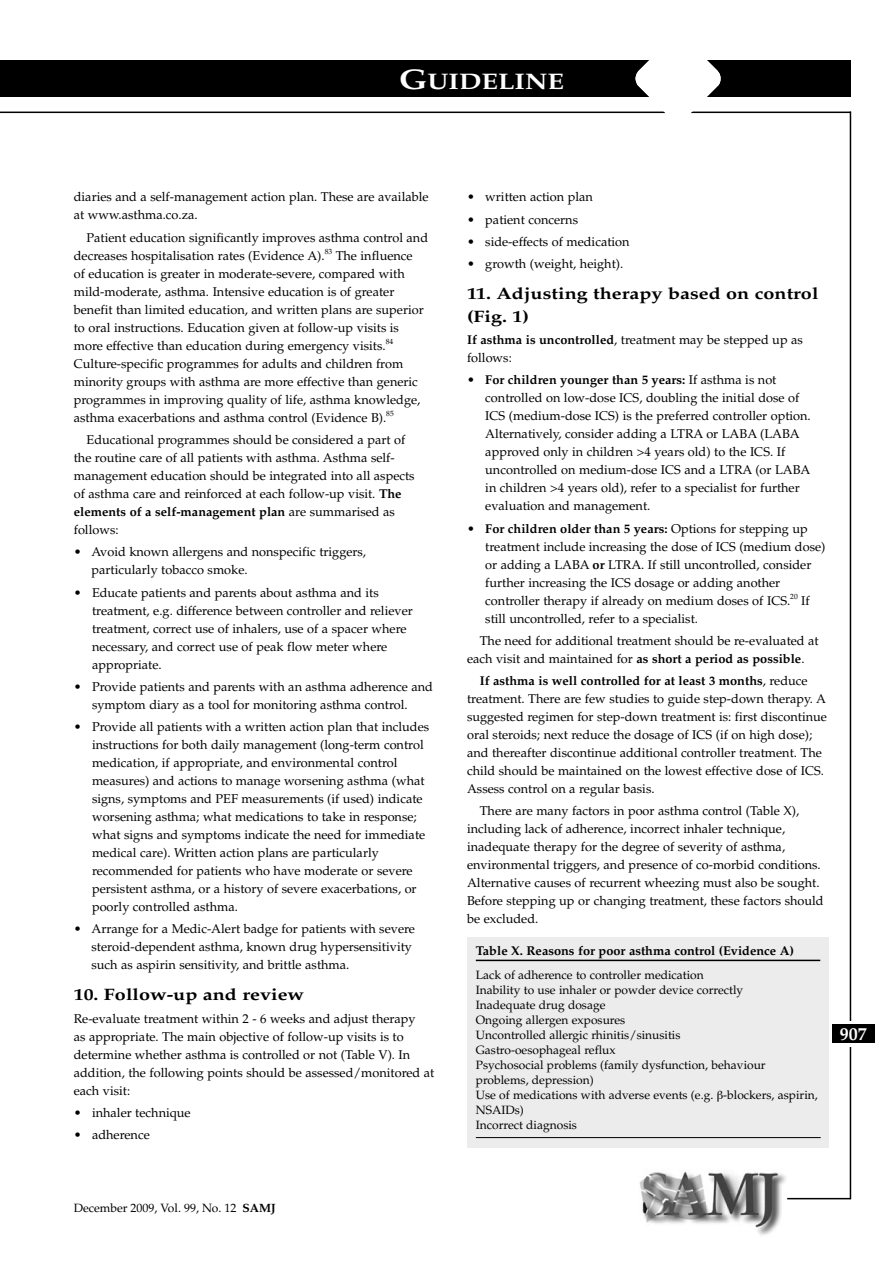
<style>
.page{position:relative;width:893px;height:1263px;background:#fff}
.page>*{position:absolute;margin:0;border:0;box-sizing:border-box;transform-origin:0 0}
.t1{font:700 22.5px "Palatino";color:#fff;scale:1.2 1}
.t2{font:700 18px "Palatino";color:#fff}
.t3{font:700 16.5px/22.5px "Palatino";color:#000;scale:1.2 1}
.t4{font:12.75px/18px "Palatino";color:#000}
.t5{font:700 12.75px "Palatino";color:#000}
.t6{font:12px/15px "Palatino";color:#000}
.s1{font-size:28.5px}
.s2{font-weight:700}
</style>
<div class="page">
<hr style="left:850px;top:111px;width:1px;height:1088px;background:#000">
<div style="left:836px;top:1021px;width:28px;height:25px;background:#fff"></div>
<hr style="left:787px;top:1198px;width:64px;height:1px;background:#000">
<div style="left:0;top:60px;width:850px;height:37px;background:#000"></div>
<hr style="left:0;top:112px;width:850px;height:1px;background:#000">
<img style="left:635px;top:60px;width:86px;height:54px">
<img style="left:639px;top:1172px;width:147px;height:63px">
<div style="left:832px;top:1024px;width:42px;height:19px;background:#000"></div>
<div style="left:467px;top:937px;width:362px;height:211px;background:#ececed"></div>
<hr style="left:476px;top:960px;width:344px;height:1px;background:#000">
<hr style="left:476px;top:1137px;width:345px;height:1px;background:#000">
<h1 class="t1" style="left:399px;top:68px;width:139px"><span class="s1">G</span>UIDELINE</h1>
<p class="t4" style="left:74px;top:188px;width:356px">diaries and a self-management action plan. These are available at www.asthma.co.za.</p>
<p class="t4" style="left:74px;top:229px;width:356px;text-indent:13px">Patient education significantly improves asthma control and decreases hospitalisation rates (Evidence A).<sup>83</sup> The influence<br>of education is greater in moderate-severe, compared with mild-moderate, asthma. Intensive education is of greater benefit than limited education, and written plans are superior to oral instructions. Education given at follow-up visits is more effective than education during emergency visits.<sup>84<br></sup>Culture-specific programmes for adults and children from minority groups with asthma are more effective than generic programmes in improving quality of life, asthma knowledge, asthma exacerbations and asthma control (Evidence B).<sup>85</sup></p>
<p class="t4" style="left:74px;top:431px;width:342px;text-indent:13px">Educational programmes should be considered a part of the routine care of all patients with asthma. Asthma self&shy;management education should be integrated into all aspects of asthma care and reinforced at each follow-up visit. <span class="s2">The elements of a self-management plan</span> are summarised as follows:</p>
<p class="t4" style="left:92px;top:543px;width:276px;text-indent:-18px">• Avoid known allergens and nonspecific triggers, particularly tobacco smoke.</p>
<p class="t4" style="left:92px;top:583px;width:322px;text-indent:-18px">• Educate patients and parents about asthma and its treatment, e.g. difference between controller and reliever treatment, correct use of inhalers, use of a spacer where necessary, and correct use of peak flow meter where appropriate.</p>
<p class="t4" style="left:74px;top:678px;width:361px;text-align:center">• Provide patients and parents with an asthma adherence and symptom diary as a tool for monitoring asthma control.</p>
<p class="t4" style="left:92px;top:718px;width:339px;text-indent:-18px">• Provide all patients with a written action plan that includes instructions for both daily management (long-term control medication, if appropriate, and environmental control measures) and actions to manage worsening asthma (what signs, symptoms and PEF measurements (if used) indicate worsening asthma; what medications to take in response; what signs and symptoms indicate the need for immediate medical care). Written action plans are particularly recommended for patients who have moderate or severe persistent asthma, or a history of severe exacerbations, or poorly controlled asthma.</p>
<p class="t4" style="left:92px;top:920px;width:325px;text-indent:-18px">• Arrange for a Medic-Alert badge for patients with severe steroid-dependent asthma, known drug hypersensitivity such as aspirin sensitivity, and brittle asthma.</p>
<p class="t3" style="left:74px;top:984px;width:193px">10. Follow-up and review</p>
<p class="t4" style="left:74px;top:1009px;width:362px">Re-evaluate treatment within 2 - 6 weeks and adjust therapy<br>as appropriate. The main objective of follow-up visits is to determine whether asthma is controlled or not (Table V). In addition, the following points should be assessed/monitored at each visit:</p>
<p class="t4" style="left:74px;top:1104px;width:118px">• inhaler technique</p>
<p class="t4" style="left:74px;top:1126px;width:78px">• adherence</p>
<p class="t6" style="left:74px;top:1201px;width:204px">December 2009, Vol. 99, No. 12 <span class="s2">SAMJ</span></p>
<p class="t4" style="left:467px;top:188px;width:127px">• written action plan</p>
<p class="t4" style="left:467px;top:211px;width:113px">• patient concerns</p>
<p class="t4" style="left:467px;top:233px;width:164px">• side-effects of medication</p>
<p class="t4" style="left:467px;top:255px;width:158px">• growth (weight, height).</p>
<p class="t3" style="left:467px;top:283px;width:294px">11. Adjusting therapy based on control (Fig. 1)</p>
<p class="t4" style="left:467px;top:331px;width:337px"><span class="s2">If asthma is uncontrolled</span>, treatment may be stepped up as follows:</p>
<p class="t4" style="left:485px;top:371px;width:327px;text-indent:-18px">• <span class="s2">For children younger than 5 years:</span> If asthma is not controlled on low-dose ICS, doubling the initial dose of ICS (medium-dose ICS) is the preferred controller option.<br>Alternatively, consider adding a LTRA or LABA (LABA approved only in children &gt;4 years old) to the ICS. If uncontrolled on medium-dose ICS and a LTRA (or LABA in children &gt;4 years old), refer to a specialist for further evaluation and management.</p>
<p class="t4" style="left:485px;top:519px;width:342px;text-indent:-18px">• <span class="s2">For children older than 5 years:</span> Options for stepping up treatment include increasing the dose of ICS (medium dose) or adding a LABA <span class="s2">or</span> LTRA. If still uncontrolled, consider further increasing the ICS dosage or adding another controller therapy if already on medium doses of ICS.<sup>20</sup> If still uncontrolled, refer to a specialist.</p>
<p class="t4" style="left:467px;top:632px;width:353px;text-indent:13px">The need for additional treatment should be re-evaluated at each visit and maintained for <span class="s2">as short a period as possible</span>.</p>
<p class="t4" style="left:467px;top:672px;width:361px;text-indent:13px"><span class="s2">If asthma is well controlled for at least 3 months</span>, reduce treatment. There are few studies to guide step-down therapy. A suggested regimen for step-down treatment is: first discontinue oral steroids; next reduce the dosage of ICS (if on high dose); and thereafter discontinue additional controller treatment. The child should be maintained on the lowest effective dose of ICS.<br>Assess control on a regular basis.</p>
<p class="t4" style="left:467px;top:802px;width:358px;text-indent:13px">There are many factors in poor asthma control (Table X), including lack of adherence, incorrect inhaler technique, inadequate therapy for the degree of severity of asthma, environmental triggers, and presence of co-morbid conditions.<br>Alternative causes of recurrent wheezing must also be sought.<br>Before stepping up or changing treatment, these factors should be excluded.</p>
<p class="t5" style="left:476px;top:943px;width:320px">Table X. Reasons for poor asthma control (Evidence A)</p>
<p class="t6" style="left:476px;top:967px;width:343px">Lack of adherence to controller medication<br>Inability to use inhaler or powder device correctly<br>Inadequate drug dosage<br>Ongoing allergen exposures<br>Uncontrolled allergic rhinitis/sinusitis<br>Gastro-oesophageal reflux<br>Psychosocial problems (family dysfunction, behaviour problems, depression)<br>Use of medications with adverse events (e.g. -blockers, aspirin, NSAIDs)<br>Incorrect diagnosis</p>
<h2 class="t2" style="left:840px;top:1024px;width:28px">907</h2>
</div>
